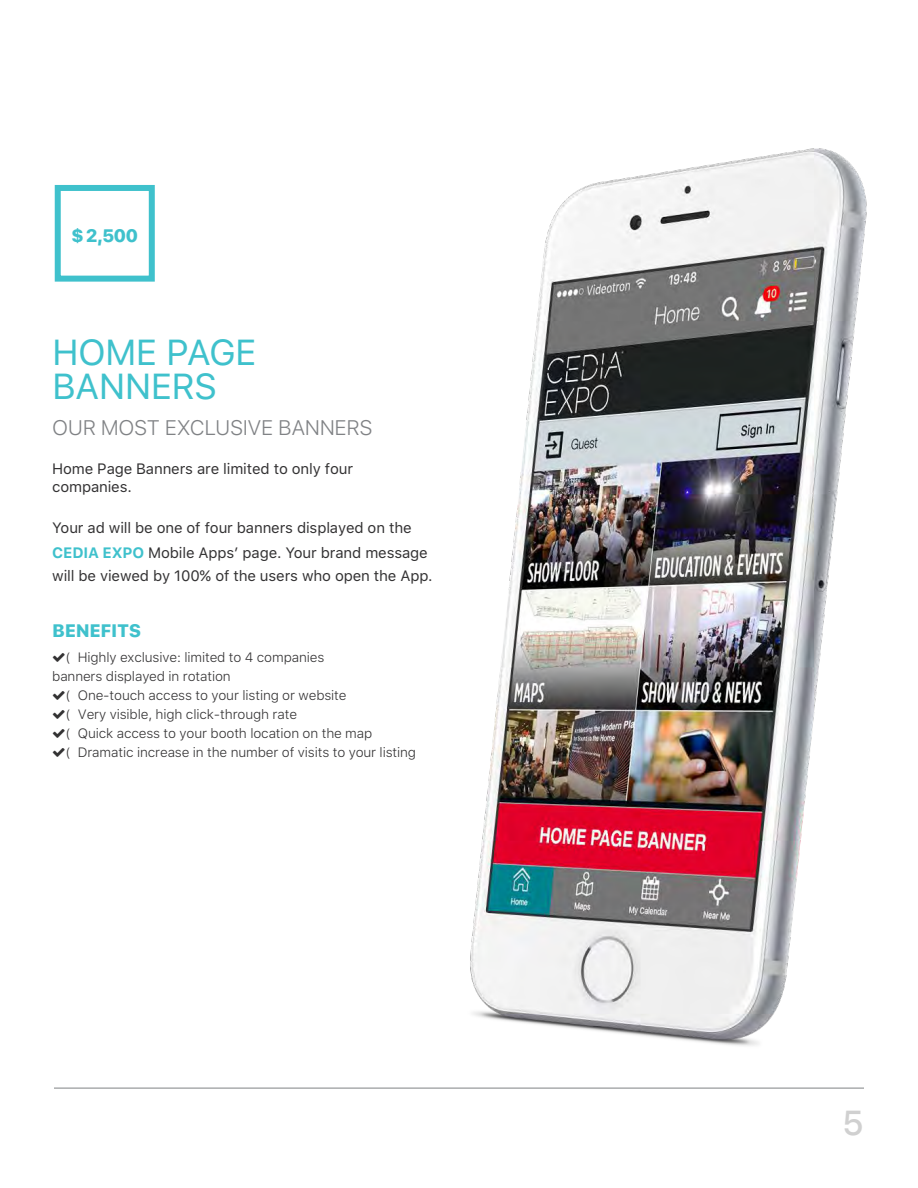
<style>
.page{position:relative;width:918px;height:1188px;background:#fff}
.page>*{position:absolute;margin:0;border:0;box-sizing:border-box;transform-origin:0 0}
.t1{font:36px/34.5px "SFUI Text";letter-spacing:-.02em;color:#3fc1cc}
.t2{font:500 34.5px "SFUI Text";color:#d0d0d0}
.t3{font:300 21px "SFUI Text";letter-spacing:-.02em;color:#808285}
.t4{font:800 18px "SFUI Text";letter-spacing:-.02em;color:#3fc1cc}
.t5{font:15px/18px "SFUI Text";letter-spacing:-.01em;color:#333233}
.t6{font:300 13.5px "SFUI Text";letter-spacing:-.01em;color:#333233}
.s1{font-weight:700;color:#3fc1cc}
</style>
<div class="page">
<hr style="left:54px;top:1088px;width:810px;height:1px;background:#808285">
<div style="left:55px;top:185px;width:100px;height:97px;border:6px solid #3fc1cc"></div>
<img style="left:470px;top:149px;width:396px;height:897px">
<p class="t4" style="left:71px;top:222px;width:69px">$ 2,500</p>
<p class="t1" style="left:52px;top:336px;width:206px">HOME PAGE<br>BANNERS</p>
<p class="t3" style="left:52px;top:413px;width:322px">OUR MOST EXCLUSIVE BANNERS</p>
<p class="t5" style="left:52px;top:460px;width:302px">Home Page Banners are limited to only four companies.</p>
<p class="t5" style="left:52px;top:515px;width:377px;line-height:26px">Your ad will be one of four banners displayed on the<br><span class="s1">CEDIA EXPO</span> Mobile Appsʼ page. Your brand message</p>
<p class="t5" style="left:52px;top:567px;width:382px">will be viewed by 100% of the users who open the App.</p>
<p class="t4" style="left:52px;top:617px;width:91px">BENEFITS</p>
<p class="t6" style="left:66px;top:648px;width:260px">( Highly exclusive: limited to 4 companies</p>
<p class="t6" style="left:52px;top:667px;width:180px">banners displayed in rotation</p>
<p class="t6" style="left:66px;top:686px;width:282px">( One-touch access to your listing or website</p>
<p class="t6" style="left:66px;top:705px;width:233px">( Very visible, high click-through rate</p>
<p class="t6" style="left:66px;top:724px;width:308px">( Quick access to your booth location on the map</p>
<p class="t6" style="left:66px;top:743px;width:352px">( Dramatic increase in the number of visits to your listing</p>
<h2 class="t2" style="left:842px;top:1098px;width:23px">5</h2>
</div>
